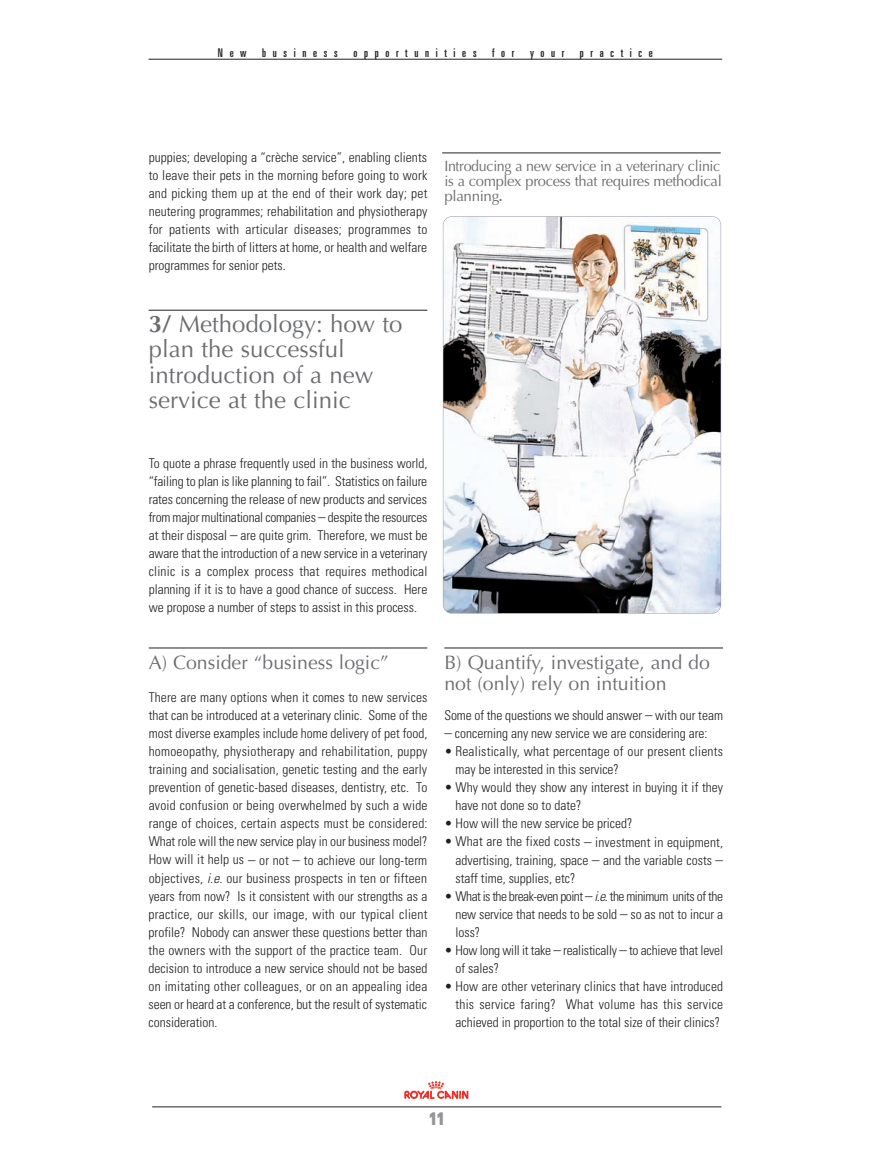
<style>
.page{position:relative;width:893px;height:1170px;background:#fff}
.page>*{position:absolute;margin:0;border:0;box-sizing:border-box;transform-origin:0 0}
.t1{font:24px/25.5px "Optima";color:#6c6d70}
.t2{font:19.5px/21px "Optima";color:#6c6d70}
.t3{font:900 expanded 18px "Univers";color:#939598;scale:.6 1}
.t4{font:15px/15px "Optima";letter-spacing:-.02em;color:#6c6d70;text-align:justify;scale:.95 1}
.t5{font:300 condensed 13.5px/18px "Univers";color:#231f20;text-align:justify}
.t6{font:ultra-condensed 12px "Univers";letter-spacing:.555em;color:#231f20}
.s1{font-weight:700}
.s2{font-weight:600}
.s3{font-size:15px}
.s4{font-style:italic}
</style>
<div class="page">
<hr style="left:152px;top:1106px;width:569px;height:1px;background:#231f20">
<svg style="left:404px;top:1081px;width:64px;height:17px"></svg>
<img style="left:443px;top:217px;width:278px;height:396px;border-radius:9px">
<div style="left:443px;top:216px;width:278px;height:397px;border:1px solid #bcbdc0;border-radius:9px"></div>
<hr style="left:148px;top:59px;width:574px;height:1px;background:#231f20">
<hr style="left:149px;top:310px;width:278px;height:1px;background:#231f20">
<hr style="left:149px;top:647px;width:278px;height:1px;background:#231f20">
<hr style="left:444px;top:647px;width:279px;height:1px;background:#231f20">
<hr style="left:442px;top:152px;width:279px;height:1px;background:#231f20">
<p class="t6" style="left:218px;top:48px;width:30px">New</p>
<p class="t6" style="left:262px;top:48px;width:77px">business</p>
<p class="t6" style="left:353px;top:48px;width:125px">opportunities</p>
<p class="t6" style="left:492px;top:48px;width:24px">for</p>
<p class="t6" style="left:530px;top:48px;width:36px">your</p>
<p class="t6" style="left:580px;top:48px;width:74px">practice</p>
<p class="t5" style="left:149px;top:149px;width:280px">puppies; developing a “crèche service”, enabling clients to leave their pets in the morning before going to work and picking them up at the end of their work day; pet neutering programmes; rehabilitation and physiotherapy for patients with articular diseases; programmes to facilitate the birth of litters at home, or health and welfare programmes for senior pets.</p>
<h1 class="t1" style="left:149px;top:313px;width:255px"><span class="s1">3/</span> Methodology: how to plan the successful introduction of a new service at the clinic</h1>
<p class="t4" style="left:444px;top:160px;width:294px">Introducing a new service in a veterinary clinic is a complex process that requires methodical planning<span class="s2">.</span></p>
<p class="t5" style="left:149px;top:455px;width:280px">To quote a phrase frequently used in the business world, “failing to plan is like planning to fail”. Statistics on failure rates concerning the release of new products and services from major multinational companies <span class="s3">–</span> despite the resources at their disposal <span class="s3">–</span> are quite grim. Therefore, we must be aware that the introduction of a new service in a veterinary clinic is a complex process that requires methodical planning if it is to have a good chance of success. Here we propose a number of steps to assist in this process.</p>
<h2 class="t2" style="left:149px;top:654px;width:242px">A) Consider “business logic”</h2>
<p class="t5" style="left:149px;top:689px;width:280px">There are many options when it comes to new services that can be introduced at a veterinary clinic. Some of the most diverse examples include home delivery of pet food, homoeopathy, physiotherapy and rehabilitation, puppy training and socialisation, genetic testing and the early prevention of genetic-based diseases, dentistry, etc. To avoid confusion or being overwhelmed by such a wide range of choices, certain aspects must be considered:<br>What role will the new service play in our business model?<br>How will it help us <span class="s3">–</span> or not <span class="s3">–</span> to achieve our long-term objectives, <span class="s4">i.e.</span> our business prospects in ten or fifteen years from now? Is it consistent with our strengths as a practice, our skills, our image, with our typical client profile? Nobody can answer these questions better than the owners with the support of the practice team. Our decision to introduce a new service should not be based on imitating other colleagues, or on an appealing idea seen or heard at a conference, but the result of systematic consideration.</p>
<h2 class="t2" style="left:444px;top:654px;width:267px">B) Quantify, investigate, and do not (only) rely on intuition</h2>
<p class="t5" style="left:444px;top:707px;width:280px">Some of the questions we should answer <span class="s3">–</span> with our team</p>
<p class="t5" style="left:444px;top:725px;width:265px"><span class="s3">–</span> concerning any new service we are considering are:</p>
<p class="t5" style="left:455px;top:743px;width:269px;text-indent:-11px">• Realistically, what percentage of our present clients may be interested in this service?</p>
<p class="t5" style="left:455px;top:779px;width:269px;text-indent:-11px">• Why would they show any interest in buying it if they have not done so to date?</p>
<p class="t5" style="left:444px;top:815px;width:190px">• How will the new service be priced?</p>
<p class="t5" style="left:455px;top:833px;width:269px;text-indent:-11px">• What are the fixed costs <span class="s3">–</span> investment in equipment, advertising, training, space <span class="s3">–</span> and the variable costs <span class="s3">– </span>staff time, supplies, etc?</p>
<p class="t5" style="left:455px;top:887px;width:269px;text-indent:-11px">• What is the break-even point <span class="s3">–</span> <span class="s4">i.e</span>. the minimum units of the new service that needs to be sold <span class="s3">–</span> so as not to incur a loss?</p>
<p class="t5" style="left:455px;top:941px;width:269px;text-indent:-11px">• How long will it take <span class="s3">–</span> realistically <span class="s3">–</span> to achieve that level of sales?</p>
<p class="t5" style="left:455px;top:977px;width:269px;text-indent:-11px">• How are other veterinary clinics that have introduced this service faring? What volume has this service achieved in proportion to the total size of their clinics?</p>
<h3 class="t3" style="left:428px;top:1111px;width:29px">11</h3>
</div>
